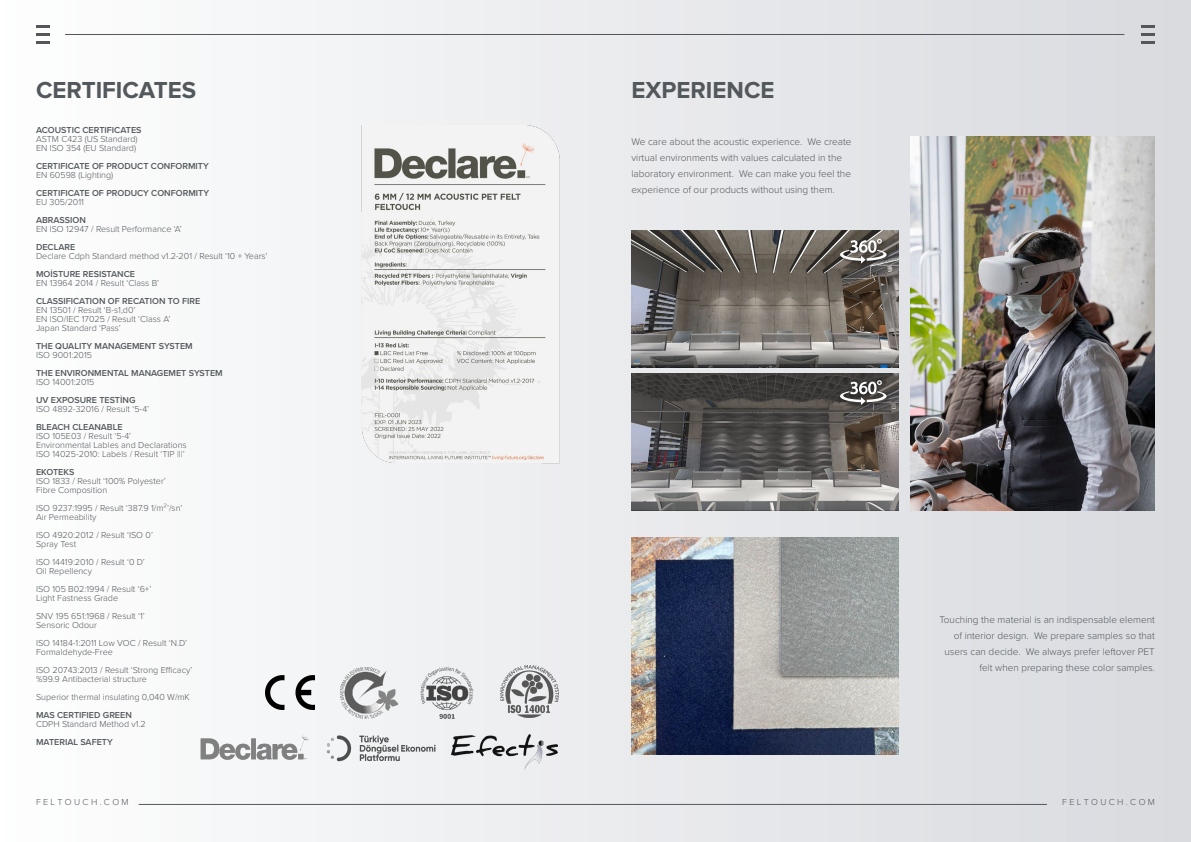
<style>
.page{position:relative;width:1191px;height:842px;background:#fff}
.page>*{position:absolute;margin:0;border:0;box-sizing:border-box;transform-origin:0 0}
.t1{font:700 24px "Proxima Nova";color:#53585c}
.t2{font:300 10px/16px "Proxima Nova";color:#53585c}
.t3{font:300 9px "Proxima Nova";color:#53585c}
.t4{font:600 9px "Proxima Nova";color:#53585c}
</style>
<div class="page">
<div style="left:0;top:0;width:1191px;height:842px;background:linear-gradient(to right,#fdfefe,#d7d9dd)"></div>
<hr style="left:139px;top:804px;width:908px;height:1px;background:#53585c">
<hr style="left:65px;top:34px;width:1059px;height:1px;background:#53585c">
<hr style="left:36px;top:25px;width:14px;height:3px;background:#54575a">
<hr style="left:36px;top:33px;width:14px;height:3px;background:#54575a">
<hr style="left:36px;top:41px;width:14px;height:3px;background:#54575a">
<hr style="left:1141px;top:25px;width:14px;height:3px;background:#54575a">
<svg style="left:1141px;top:33px;width:13px;height:3px"></svg>
<hr style="left:1141px;top:41px;width:14px;height:3px;background:#54575a">
<img style="left:266px;top:676px;width:48px;height:34px">
<img style="left:452px;top:734px;width:105px;height:37px">
<img style="left:322px;top:735px;width:114px;height:26px">
<img style="left:501px;top:666px;width:57px;height:52px">
<img style="left:325px;top:652px;width:77px;height:72px">
<img style="left:411px;top:662px;width:68px;height:61px">
<img style="left:200px;top:732px;width:110px;height:28px">
<img style="left:343px;top:113px;width:233px;height:367px">
<img style="left:910px;top:137px;width:244px;height:374px">
<img style="left:631px;top:231px;width:267px;height:136px">
<img style="left:631px;top:374px;width:267px;height:137px">
<div style="left:839px;top:238px;width:52px;height:30px;background:#231f20;opacity:.75"></div>
<svg style="left:839px;top:239px;width:47px;height:25px"></svg>
<div style="left:839px;top:379px;width:52px;height:31px;background:#231f20;opacity:.75"></div>
<svg style="left:839px;top:380px;width:47px;height:25px"></svg>
<img style="left:631px;top:537px;width:267px;height:217px">
<p class="t1" style="left:36px;top:77px;width:162px">CERTIFICATES</p>
<p class="t1" style="left:631px;top:77px;width:144px">EXPERIENCE</p>
<p class="t4" style="left:36px;top:123px;width:107px">ACOUSTIC CERTIFICATES</p>
<p class="t3" style="left:36px;top:132px;width:103px">ASTM C423 (US Standard)</p>
<p class="t3" style="left:36px;top:141px;width:102px">EN ISO 354 (EU Standard)</p>
<p class="t4" style="left:36px;top:159px;width:174px">CERTIFICATE OF PRODUCT CONFORMITY</p>
<p class="t3" style="left:36px;top:168px;width:79px">EN 60598 (Lighting)</p>
<p class="t4" style="left:36px;top:186px;width:175px">CERTIFICATE OF PRODUCY CONFORMITY</p>
<p class="t3" style="left:36px;top:195px;width:49px">EU 305/2011</p>
<p class="t4" style="left:36px;top:213px;width:51px">ABRASSION</p>
<p class="t3" style="left:36px;top:222px;width:147px">EN ISO 12947 / Result Performance ‘A’</p>
<p class="t4" style="left:36px;top:240px;width:41px">DECLARE</p>
<p class="t3" style="left:36px;top:249px;width:233px">Declare Cdph Standard method v1.2-201 / Result ‘10 + Years’</p>
<p class="t4" style="left:36px;top:267px;width:101px">MOISTURE RESISTANCE</p>
<p class="t3" style="left:36px;top:276px;width:125px">EN 13964 2014 / Result ‘Class B’</p>
<p class="t4" style="left:36px;top:294px;width:166px">CLASSIFICATION OF RECATION TO FIRE</p>
<p class="t3" style="left:36px;top:303px;width:101px">EN 13501 / Result ‘B-s1,d0’</p>
<p class="t3" style="left:36px;top:312px;width:136px">EN ISO/IEC 17025 / Result ‘Class A’</p>
<p class="t3" style="left:36px;top:321px;width:86px">Japan Standard ‘Pass’</p>
<p class="t4" style="left:36px;top:339px;width:158px">THE QUALITY MANAGEMENT SYSTEM</p>
<p class="t3" style="left:36px;top:348px;width:58px">ISO 9001:2015</p>
<p class="t4" style="left:36px;top:366px;width:188px">THE ENVIRONMENTAL MANAGEMET SYSTEM</p>
<p class="t3" style="left:36px;top:375px;width:60px">ISO 14001:2015</p>
<p class="t4" style="left:36px;top:393px;width:101px">UV EXPOSURE TESTING</p>
<p class="t3" style="left:36px;top:402px;width:115px">ISO 4892-32016 / Result ‘5-4’</p>
<p class="t4" style="left:36px;top:420px;width:88px">BLEACH CLEANABLE</p>
<p class="t3" style="left:36px;top:429px;width:97px">ISO 105E03 / Result ‘5-4’</p>
<p class="t3" style="left:36px;top:438px;width:152px">Environmental Lables and Declarations</p>
<p class="t3" style="left:36px;top:447px;width:150px">ISO 14025-2010: Labels / Result ‘TIP |||’</p>
<p class="t4" style="left:36px;top:465px;width:40px">EKOTEKS</p>
<p class="t3" style="left:36px;top:474px;width:131px">ISO 1833 / Result ‘100% Polyester’</p>
<p class="t3" style="left:36px;top:483px;width:73px">Fibre Composition</p>
<p class="t3" style="left:36px;top:501px;width:148px">ISO 9237:1995 / Result ‘387.9 1/m²’/sn’</p>
<p class="t3" style="left:36px;top:510px;width:62px">Air Permeability</p>
<p class="t3" style="left:36px;top:528px;width:118px">ISO 4920:2012 / Result ‘ISO 0’</p>
<p class="t3" style="left:36px;top:537px;width:42px">Spray Test</p>
<p class="t3" style="left:36px;top:555px;width:110px">ISO 14419:2010 / Result ‘0 D’</p>
<p class="t3" style="left:36px;top:564px;width:58px">Oil Repellency</p>
<p class="t3" style="left:36px;top:582px;width:117px">ISO 105 B02:1994 / Result ‘6+’</p>
<p class="t3" style="left:36px;top:591px;width:84px">Light Fastness Grade</p>
<p class="t3" style="left:36px;top:609px;width:110px">SNV 195 651:1968 / Result ‘1’</p>
<p class="t3" style="left:36px;top:618px;width:62px">Sensoric Odour</p>
<p class="t3" style="left:36px;top:636px;width:153px">ISO 14184-1:2011 Low VOC / Result ‘N.D’</p>
<p class="t3" style="left:36px;top:645px;width:78px">Formaldehyde-Free</p>
<p class="t3" style="left:36px;top:663px;width:158px">ISO 20743:2013 / Result ‘Strong Efficacy’</p>
<p class="t3" style="left:36px;top:672px;width:112px">%99.9 Antibacterial structure</p>
<p class="t3" style="left:36px;top:690px;width:155px">Superior thermal insulating 0,040 W/mK</p>
<p class="t4" style="left:36px;top:708px;width:97px">MAS CERTIFIED GREEN</p>
<p class="t3" style="left:36px;top:717px;width:111px">CDPH Standard Method v1.2</p>
<p class="t4" style="left:36px;top:735px;width:78px">MATERIAL SAFETY</p>
<p class="t2" style="left:631px;top:133px;width:221px">We care about the acoustic experience. We create virtual environments with values calculated in the laboratory environment. We can make you feel the experience of our products without using them.</p>
<p class="t2" style="left:939px;top:611px;width:217px;text-align:right">Touching the material is an indispensable element of interior design. We prepare samples so that users can decide. We always prefer leftover PET felt when preparing these color samples.</p>
<p class="t3" style="left:36px;top:795px;width:94px">F E L T O U C H . C O M</p>
<p class="t3" style="left:1062px;top:795px;width:94px">F E L T O U C H . C O M</p>
</div>
